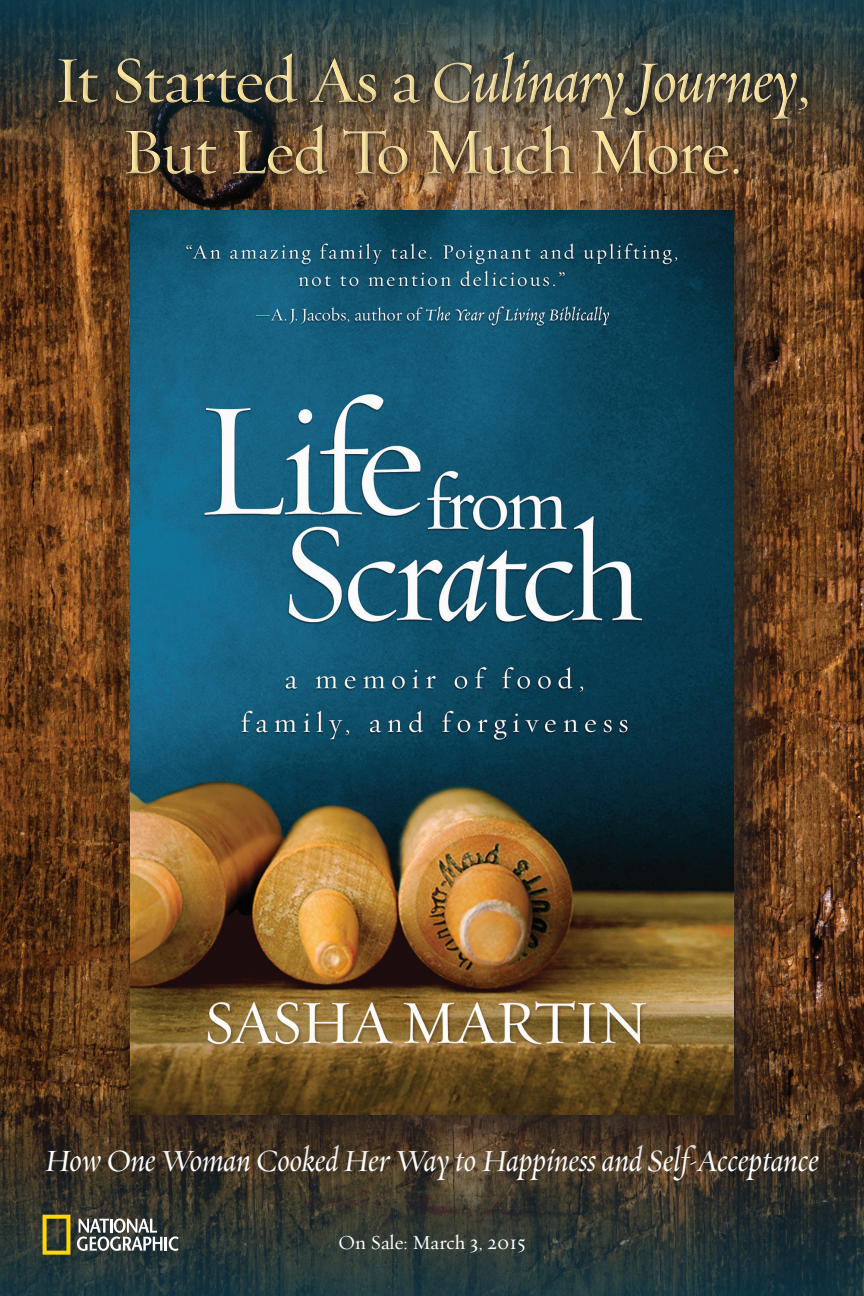
<style>
.page{position:relative;width:864px;height:1296px;background:#fff}
.page>*{position:absolute;margin:0;border:0;box-sizing:border-box;transform-origin:0 0}
.t1{font:66px "Requiem Text HTF Italic";letter-spacing:-.02em;color:#ffe79c}
.t2{font:66px "Requiem Text HTF Roman";letter-spacing:-.02em;color:#ffe79c}
.t3{font:35px "Requiem Display HTF Italic";color:#fff}
.t4{font:20px "Requiem Text HTF Roman";color:#fff}
.s1{font-family:"Requiem Text HTF Roman"}
.s2{font-family:"Requiem Text HTF Roman";font-size:71px}
</style>
<div class="page">
<img style="left:0;top:210px;width:864px;height:839px">
<svg style="left:0;top:1049px;width:864px;height:247px;background:#31342e"></svg>
<div style="left:109px;top:189px;width:677px;height:978px;background:#231f20;opacity:.75"></div>
<img style="left:131px;top:211px;width:602px;height:903px">
<svg style="left:43px;top:1215px;width:27px;height:40px"></svg>
<svg style="left:77px;top:1218px;width:102px;height:33px"></svg>
<svg style="left:0;top:0;width:864px;height:210px;background:#46453b"></svg>
<div style="left:55px;top:49px;width:758px;height:131px;background:#231f20;opacity:.35"></div>
<h1 class="t1" style="left:53px;top:50px;width:760px"><span class="s1">It Started As a</span> Culinary Journey<span class="s2">,</span></h1>
<h1 class="t2" style="left:121px;top:113px;width:624px">But Led To Much More.</h1>
<p class="t3" style="left:45px;top:1144px;width:775px">How One Woman Cooked Her Way to Happiness and Self-Acceptance</p>
<p class="t4" style="left:338px;top:1231px;width:189px">On Sale: March 3, 2015</p>
</div>
